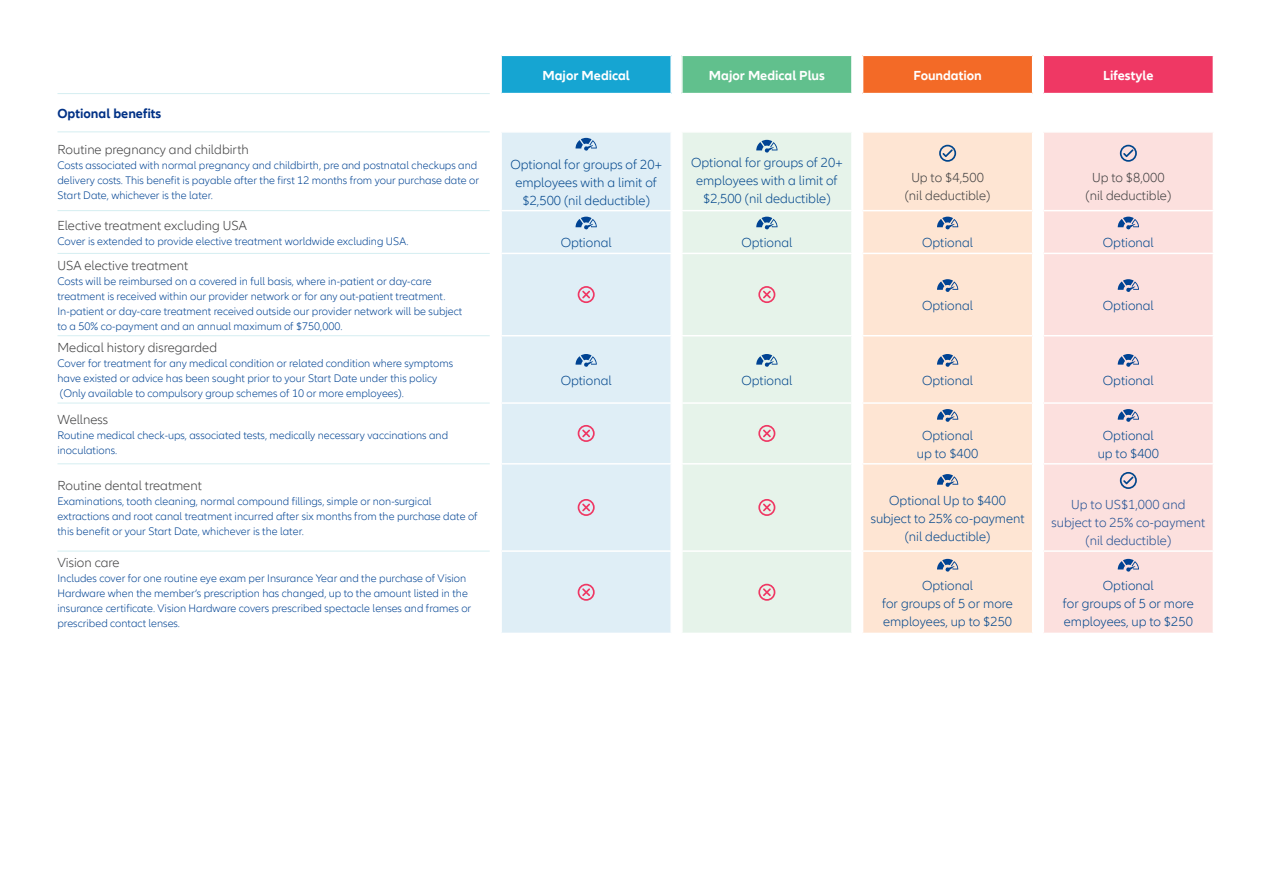
<style>
.page{position:relative;width:1263px;height:893px;background:#fff}
.page>*{position:absolute;margin:0;border:0;box-sizing:border-box;transform-origin:0 0}
.t1{font:300 13.5px/18px "Allianz Neo";color:#01468c;text-align:center}
.t2{font:300 13.5px/18px "Allianz Neo";color:#3e3e3f;text-align:center}
.Normal_1{font:300 13.5px/18px "Allianz Neo";color:#225093;text-align:center}
.t3{font:700 13.5px "Allianz Neo";color:#fff}
.t4{font:700 13.5px "Allianz Neo";color:#003186}
.t5{font:300 11.25px/15px "Allianz Neo";color:#004393}
</style>
<div class="page">
<div style="left:501px;top:55px;width:170px;height:39px;background:#16a5d2"></div>
<div style="left:682px;top:55px;width:170px;height:39px;background:#61c08d"></div>
<div style="left:862px;top:55px;width:171px;height:39px;background:#f36a27"></div>
<div style="left:1043px;top:55px;width:170px;height:39px;background:#ef3864"></div>
<div style="left:502px;top:133px;width:168px;height:500px;background:#dfeef6"></div>
<div style="left:683px;top:133px;width:168px;height:500px;background:#e6f3ea"></div>
<div style="left:863px;top:133px;width:169px;height:500px;background:#fee5d3"></div>
<div style="left:1044px;top:133px;width:169px;height:500px;background:#fce0de"></div>
<hr style="left:501px;top:93px;width:170px;height:1px;background:#fff">
<hr style="left:682px;top:93px;width:170px;height:1px;background:#fff">
<hr style="left:501px;top:55px;width:170px;height:1px;background:#fff">
<hr style="left:500px;top:56px;width:2px;height:37px;background:#fff">
<hr style="left:670px;top:56px;width:2px;height:37px;background:#fff">
<hr style="left:682px;top:55px;width:170px;height:1px;background:#fff">
<hr style="left:681px;top:56px;width:2px;height:37px;background:#fff">
<hr style="left:851px;top:56px;width:2px;height:37px;background:#fff">
<hr style="left:862px;top:55px;width:171px;height:1px;background:#fff">
<hr style="left:862px;top:56px;width:1px;height:37px;background:#fff">
<hr style="left:1032px;top:56px;width:1px;height:37px;background:#fff">
<hr style="left:1043px;top:55px;width:171px;height:1px;background:#fff">
<hr style="left:1042px;top:56px;width:2px;height:37px;background:#fff">
<svg style="left:862px;top:93px;width:351px;height:40px"></svg>
<hr style="left:1043px;top:131px;width:171px;height:2px;background:#fff">
<hr style="left:501px;top:210px;width:170px;height:1px;background:#fff">
<hr style="left:682px;top:210px;width:170px;height:1px;background:#fff">
<hr style="left:862px;top:210px;width:171px;height:1px;background:#fff">
<hr style="left:1043px;top:210px;width:171px;height:1px;background:#fff">
<hr style="left:501px;top:253px;width:170px;height:1px;background:#fff">
<hr style="left:682px;top:253px;width:170px;height:1px;background:#fff">
<hr style="left:862px;top:253px;width:171px;height:1px;background:#fff">
<hr style="left:1043px;top:253px;width:171px;height:1px;background:#fff">
<hr style="left:501px;top:335px;width:170px;height:1px;background:#fff">
<hr style="left:682px;top:335px;width:170px;height:1px;background:#fff">
<hr style="left:862px;top:335px;width:171px;height:1px;background:#fff">
<hr style="left:1043px;top:335px;width:171px;height:1px;background:#fff">
<hr style="left:501px;top:402px;width:170px;height:2px;background:#fff">
<hr style="left:682px;top:402px;width:170px;height:2px;background:#fff">
<hr style="left:862px;top:402px;width:171px;height:2px;background:#fff">
<hr style="left:1043px;top:402px;width:171px;height:2px;background:#fff">
<hr style="left:501px;top:463px;width:170px;height:2px;background:#fff">
<hr style="left:682px;top:463px;width:170px;height:2px;background:#fff">
<hr style="left:862px;top:463px;width:171px;height:2px;background:#fff">
<hr style="left:1043px;top:463px;width:171px;height:2px;background:#fff">
<hr style="left:501px;top:550px;width:170px;height:2px;background:#fff">
<hr style="left:682px;top:550px;width:170px;height:2px;background:#fff">
<hr style="left:862px;top:550px;width:171px;height:2px;background:#fff">
<hr style="left:1043px;top:550px;width:171px;height:2px;background:#fff">
<hr style="left:57px;top:131px;width:433px;height:1px;background:#d5eef1">
<hr style="left:57px;top:210px;width:433px;height:1px;background:#d5eef1">
<hr style="left:57px;top:253px;width:433px;height:1px;background:#d5eef1">
<hr style="left:57px;top:335px;width:433px;height:1px;background:#d5eef1">
<hr style="left:57px;top:403px;width:433px;height:1px;background:#d5eef1">
<hr style="left:57px;top:463px;width:433px;height:1px;background:#d5eef1">
<hr style="left:57px;top:93px;width:433px;height:1px;background:#d5eef1">
<hr style="left:57px;top:551px;width:433px;height:1px;background:#d5eef1">
<svg style="left:575px;top:138px;width:22px;height:13px"></svg>
<svg style="left:756px;top:140px;width:21px;height:13px"></svg>
<svg style="left:939px;top:145px;width:17px;height:17px"></svg>
<svg style="left:1120px;top:145px;width:17px;height:17px"></svg>
<svg style="left:575px;top:217px;width:22px;height:13px"></svg>
<svg style="left:756px;top:217px;width:21px;height:13px"></svg>
<svg style="left:937px;top:217px;width:21px;height:13px"></svg>
<svg style="left:1118px;top:217px;width:21px;height:13px"></svg>
<svg style="left:578px;top:286px;width:17px;height:17px"></svg>
<svg style="left:758px;top:286px;width:17px;height:17px"></svg>
<svg style="left:937px;top:279px;width:21px;height:13px"></svg>
<svg style="left:1118px;top:279px;width:21px;height:13px"></svg>
<svg style="left:575px;top:354px;width:22px;height:13px"></svg>
<svg style="left:756px;top:354px;width:21px;height:13px"></svg>
<svg style="left:937px;top:354px;width:21px;height:13px"></svg>
<svg style="left:1118px;top:354px;width:21px;height:13px"></svg>
<svg style="left:578px;top:425px;width:17px;height:17px"></svg>
<svg style="left:758px;top:425px;width:17px;height:17px"></svg>
<svg style="left:937px;top:409px;width:21px;height:13px"></svg>
<svg style="left:1118px;top:409px;width:21px;height:13px"></svg>
<svg style="left:578px;top:499px;width:17px;height:17px"></svg>
<svg style="left:758px;top:499px;width:17px;height:17px"></svg>
<svg style="left:937px;top:474px;width:21px;height:13px"></svg>
<svg style="left:1120px;top:472px;width:17px;height:17px"></svg>
<svg style="left:578px;top:584px;width:17px;height:17px"></svg>
<svg style="left:758px;top:584px;width:17px;height:17px"></svg>
<svg style="left:937px;top:559px;width:21px;height:13px"></svg>
<svg style="left:1118px;top:559px;width:21px;height:13px"></svg>
<p class="t3" style="left:542px;top:67px;width:89px">Major Medical</p>
<p class="t3" style="left:709px;top:67px;width:118px">Major Medical Plus</p>
<p class="t3" style="left:913px;top:67px;width:70px">Foundation</p>
<p class="t3" style="left:1103px;top:67px;width:52px">Lifestyle</p>
<p class="t4" style="left:57px;top:106px;width:105px">Optional benefits</p>
<p class="t2" style="left:57px;top:141px;width:193px">Routine pregnancy and childbirth</p>
<p class="t5" style="left:57px;top:158px;width:423px">Costs associated with normal pregnancy and childbirth, pre and postnatal checkups and delivery costs. This benefit is payable after the first 12 months from your purchase date or<br>Start Date, whichever is the later.</p>
<p class="t1" style="left:510px;top:156px;width:153px">Optional for groups of 20+ employees with a limit of $2,500 (nil deductible)</p>
<p class="t1" style="left:691px;top:154px;width:153px">Optional for groups of 20+ employees with a limit of $2,500 (nil deductible)</p>
<p class="t2" style="left:905px;top:169px;width:87px">Up to $4,500 (nil deductible)</p>
<p class="t2" style="left:1085px;top:169px;width:87px">Up to $8,000 (nil deductible)</p>
<p class="t2" style="left:57px;top:217px;width:191px">Elective treatment excluding USA</p>
<p class="t5" style="left:57px;top:234px;width:352px">Cover is extended to provide elective treatment worldwide excluding USA.</p>
<p class="t1" style="left:561px;top:234px;width:53px">Optional</p>
<p class="t1" style="left:741px;top:234px;width:53px">Optional</p>
<p class="t1" style="left:922px;top:234px;width:53px">Optional</p>
<p class="t1" style="left:1103px;top:234px;width:53px">Optional</p>
<p class="t2" style="left:57px;top:257px;width:132px">USA elective treatment</p>
<p class="t5" style="left:57px;top:274px;width:406px">Costs will be reimbursed on a covered in full basis, where in-patient or day-care treatment is received within our provider network or for any out-patient treatment.<br>In-patient or day-care treatment received outside our provider network will be subject to a 50% co-payment and an annual maximum of $750,000.</p>
<p class="t1" style="left:922px;top:297px;width:53px">Optional</p>
<p class="t1" style="left:1103px;top:297px;width:53px">Optional</p>
<p class="t2" style="left:57px;top:339px;width:161px">Medical history disregarded</p>
<p class="t5" style="left:57px;top:356px;width:397px">Cover for treatment for any medical condition or related condition where symptoms have existed or advice has been sought prior to your Start Date under this policy (Only available to compulsory group schemes of 10 or more employees).</p>
<p class="t1" style="left:561px;top:372px;width:53px">Optional</p>
<p class="t1" style="left:741px;top:372px;width:53px">Optional</p>
<p class="t1" style="left:922px;top:372px;width:53px">Optional</p>
<p class="t1" style="left:1103px;top:372px;width:53px">Optional</p>
<p class="t2" style="left:57px;top:410px;width:52px">Wellness</p>
<p class="t5" style="left:57px;top:428px;width:392px">Routine medical check-ups, associated tests, medically necessary vaccinations and inoculations.</p>
<p class="t1" style="left:922px;top:427px;width:53px">Optional</p>
<p class="t1" style="left:917px;top:445px;width:63px">up to $400</p>
<p class="t1" style="left:1103px;top:427px;width:53px">Optional</p>
<p class="t1" style="left:1098px;top:445px;width:63px">up to $400</p>
<p class="t2" style="left:57px;top:477px;width:146px">Routine dental treatment</p>
<p class="t5" style="left:57px;top:494px;width:422px">Examinations, tooth cleaning, normal compound fillings, simple or non-surgical extractions and root canal treatment incurred after six months from the purchase date of this benefit or your Start Date, whichever is the later.</p>
<p class="t1" style="left:871px;top:492px;width:155px">Optional Up to $400 subject to 25% co-payment (nil deductible)</p>
<p class="Normal_1" style="left:1051px;top:496px;width:155px">Up to US$1,000 and subject to 25% co-payment (nil deductible)</p>
<p class="t2" style="left:57px;top:554px;width:64px">Vision care</p>
<p class="t5" style="left:57px;top:571px;width:415px">Includes cover for one routine eye exam per Insurance Year and the purchase of Vision Hardware when the member’s prescription has changed, up to the amount listed in the insurance certificate. Vision Hardware covers prescribed spectacle lenses and frames or prescribed contact lenses.</p>
<p class="t1" style="left:922px;top:576px;width:53px">Optional</p>
<p class="t1" style="left:1103px;top:576px;width:53px">Optional</p>
<p class="t1" style="left:1063px;top:594px;width:132px;text-align:left">for groups of 5 or more employees, up to $250</p>
<p class="t1" style="left:882px;top:594px;width:132px;text-align:left">for groups of 5 or more employees, up to $250</p>
</div>
